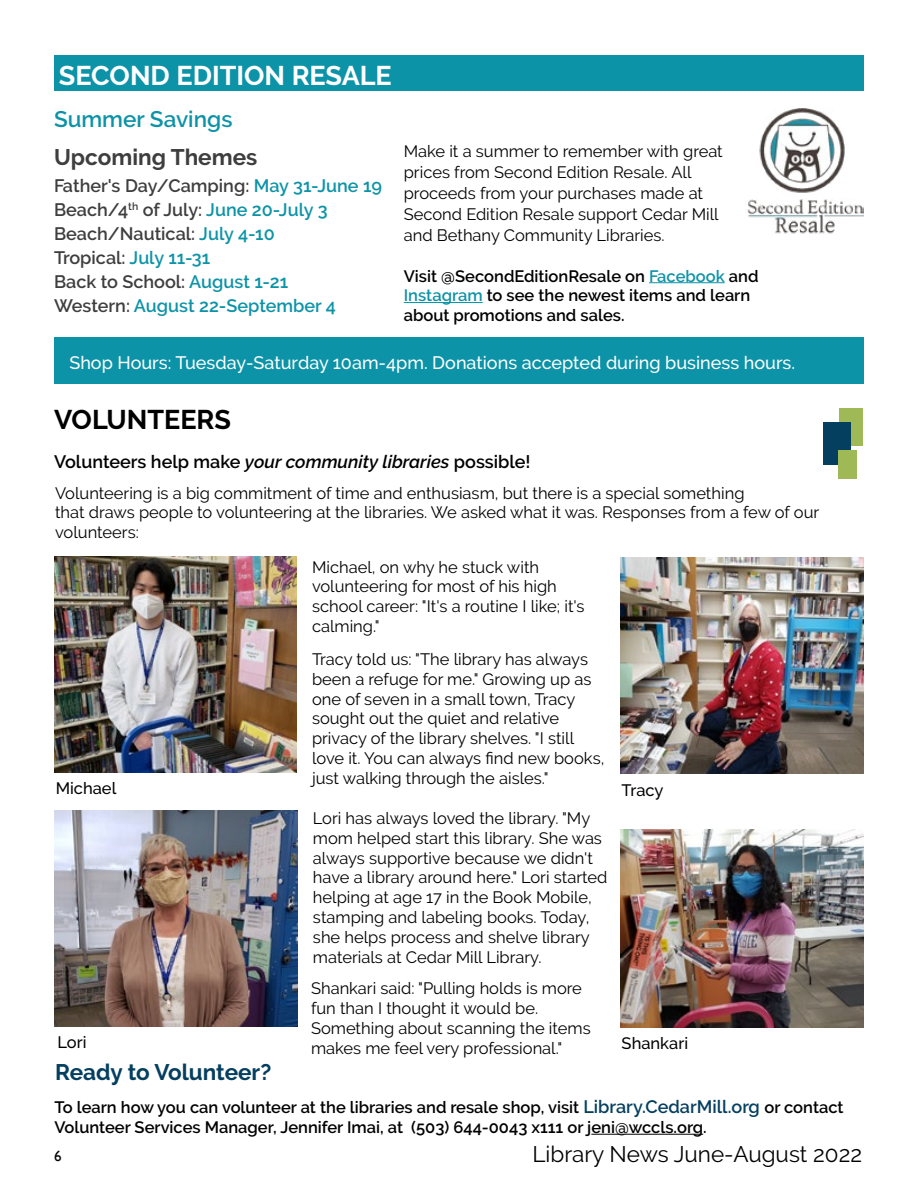
<style>
.page{position:relative;width:918px;height:1188px;background:#fff}
.page>*{position:absolute;margin:0;border:0;box-sizing:border-box;transform-origin:0 0}
.t1{font:700 27px "Raleway";color:#fff}
.t2{font:700 27px "Raleway";color:#000}
.t3{font:22.5px "Raleway";color:#000}
.t4{font:700 22.5px "Raleway";color:#053f60}
.t5{font:700 22.5px "Raleway";color:#3e3e3f}
.t6{font:600 22.5px "Raleway";color:#0d93a7}
.t7{font:600 18px/24px "Raleway";color:#3e3e3f}
.t8{font:500 18px "Raleway";color:#fff}
.t9{font:600 18px "Raleway";color:#000}
.t10{font:16.5px/19.8px "Raleway";color:#000}
.t11{font:600 16.5px/19.8px "Raleway";color:#000}
.t12{font:500 16.5px "Raleway";color:#000}
.t13{font:15px "Gill Sans";color:#000}
.s1{color:#0d93a7}
.s2{font-style:italic}
.s3{font-size:18px;color:#053f60}
</style>
<div class="page">
<hr style="left:649px;top:282px;width:76px;height:1px;background:#0d93a7">
<hr style="left:404px;top:302px;width:79px;height:1px;background:#0d93a7">
<div style="left:54px;top:55px;width:810px;height:36px;background:#0d93a7"></div>
<hr style="left:591px;top:1134px;width:112px;height:1px;background:#000">
<img style="left:747px;top:108px;width:116px;height:126px">
<div style="left:54px;top:337px;width:810px;height:47px;background:#0d93a7"></div>
<img style="left:54px;top:556px;width:243px;height:216px">
<img style="left:620px;top:829px;width:243px;height:198px">
<img style="left:620px;top:558px;width:243px;height:216px">
<img style="left:55px;top:810px;width:243px;height:216px">
<div style="left:839px;top:408px;width:23px;height:37px;background:#a0b957"></div>
<div style="left:824px;top:422px;width:27px;height:43px;background:#053f60"></div>
<div style="left:839px;top:450px;width:18px;height:29px;background:#a0b957"></div>
<h1 class="t1" style="left:59px;top:60px;width:334px">SECOND EDITION RESALE</h1>
<h2 class="t6" style="left:54px;top:106px;width:180px">Summer Savings</h2>
<p class="t10" style="left:404px;top:140px;width:321px;line-height:21px">Make it a summer to remember with great prices from Second Edition Resale. All proceeds from your purchases made at Second Edition Resale support Cedar Mill and Bethany Community Libraries.</p>
<p class="t11" style="left:404px;top:266px;width:356px">Visit @SecondEditionResale on <span class="s1">Facebook</span> and<br><span class="s1">Instagram</span> to see the newest items and learn about promotions and sales.</p>
<h2 class="t5" style="left:54px;top:144px;width:205px">Upcoming Themes</h2>
<p class="t7" style="left:54px;top:174px;width:330px">Father's Day/Camping: <span class="s1">May 31-June 19<br></span>Beach/4<sup>th</sup> of July: <span class="s1">June 20-July 3<br></span>Beach/Nautical: <span class="s1">July 4-10<br></span>Tropical: <span class="s1">July 11-31<br></span>Back to School: <span class="s1">August 1-21<br></span>Western: <span class="s1">August 22-September 4</span></p>
<p class="t8" style="left:69px;top:352px;width:727px">Shop Hours: Tuesday-Saturday 10am-4pm. Donations accepted during business hours.</p>
<h1 class="t2" style="left:54px;top:404px;width:179px">VOLUNTEERS</h1>
<p class="t9" style="left:54px;top:451px;width:478px">Volunteers help make <span class="s2">your community libraries</span> possible!</p>
<p class="t10" style="left:55px;top:483px;width:766px">Volunteering is a big commitment of time and enthusiasm, but there is a special something<br>that draws people to volunteering at the libraries. We asked what it was. Responses from a few of our volunteers:</p>
<p class="t10" style="left:312px;top:557px;width:274px">Michael, on why he stuck with volunteering for most of his high school career: "It's a routine I like; it's calming."</p>
<p class="t10" style="left:312px;top:649px;width:294px">Tracy told us: "The library has always been a refuge for me." Growing up as one of seven in a small town, Tracy sought out the quiet and relative privacy of the library shelves. "I still love it. You can always find new books, just walking through the aisles."</p>
<p class="t12" style="left:56px;top:779px;width:62px">Michael</p>
<p class="t12" style="left:622px;top:781px;width:43px">Tracy</p>
<p class="t10" style="left:313px;top:808px;width:296px">Lori has always loved the library. "My mom helped start this library. She was always supportive because we didn't have a library around here." Lori started helping at age 17 in the Book Mobile, stamping and labeling books. Today, she helps process and shelve library materials at Cedar Mill Library.</p>
<p class="t10" style="left:311px;top:978px;width:281px">Shankari said: "Pulling holds is more fun than I thought it would be.<br>Something about scanning the items makes me feel very professional."</p>
<p class="t12" style="left:57px;top:1033px;width:31px">Lori</p>
<p class="t12" style="left:622px;top:1034px;width:68px">Shankari</p>
<h2 class="t4" style="left:55px;top:1060px;width:218px">Ready to Volunteer?</h2>
<p class="t11" style="left:54px;top:1098px;width:791px">To learn how you can volunteer at the libraries and resale shop, visit <span class="s3">Library.CedarMill.org</span> or contact<br>Volunteer Services Manager, Jennifer Imai, at (503) 644-0043 x111 or jeni@wccls.org.</p>
<p class="t13" style="left:54px;top:1147px;width:9px">6</p>
<h2 class="t3" style="left:532px;top:1141px;width:331px">Library News June-August 2022</h2>
</div>
